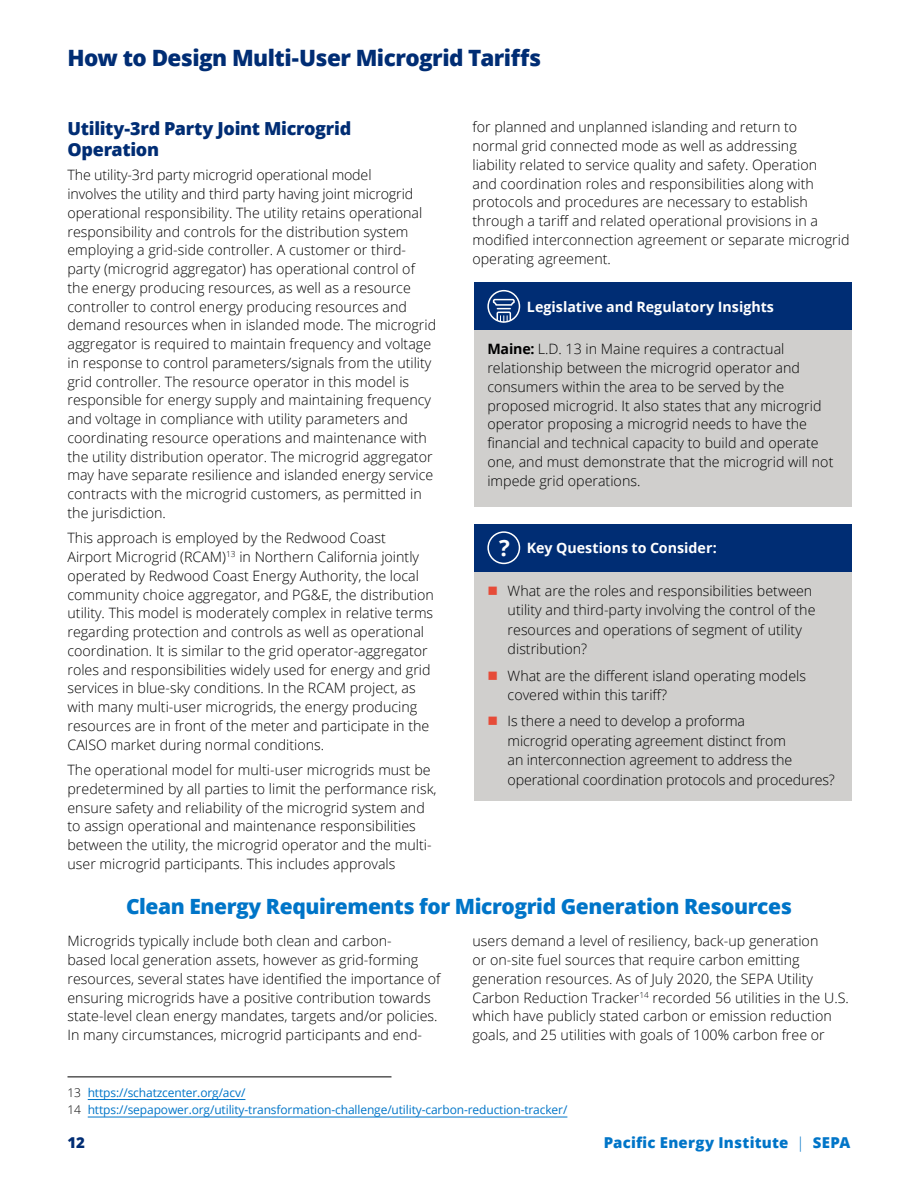
<style>
.page{position:relative;width:918px;height:1188px;background:#fff}
.page>*{position:absolute;margin:0;border:0;box-sizing:border-box;transform-origin:0 0}
.t1{font:800 22.5px "Open Sans";letter-spacing:-.025em;color:#002d74}
.t2{font:700 22.5px "Open Sans";color:#fff}
.t3{font:800 21px "Open Sans";letter-spacing:-.02em;color:#0075c8}
.t4{font:800 18px/21px "Open Sans";letter-spacing:-.02em;color:#002d74}
.t5{font:800 15px "Open Sans";letter-spacing:.02em;color:#0075c8}
.t6{font:800 15px "Open Sans";color:#002d74}
.t7{font:300 14.25px/18.8px "Open Sans";color:#000}
.t8{font:700 14.25px "Open Sans";color:#fff}
.t9{font:12px/17.5px "Open Sans";letter-spacing:-.01em;color:#0075c8}
.s1{font-weight:700}
.s2{color:#e64b38}
.s3{font-weight:300;color:#000}
.s4{font-weight:300}
</style>
<div class="page">
<hr style="left:68px;top:1077px;width:324px;height:1px;background:#000">
<hr style="left:88px;top:1099px;width:157px;height:1px;background:#0075c8">
<hr style="left:88px;top:1117px;width:479px;height:1px;background:#0075c8">
<div style="left:474px;top:524px;width:378px;height:277px;background:#d0cfcd"></div>
<div style="left:474px;top:284px;width:378px;height:223px;background:#d0cfcd"></div>
<div style="left:474px;top:524px;width:378px;height:47px;background:#002d74"></div>
<div style="left:474px;top:283px;width:378px;height:47px;background:#002d74"></div>
<div style="left:487px;top:290px;width:33px;height:33px;border:2px solid #fff;border-radius:50%"></div>
<svg style="left:492px;top:298px;width:24px;height:24px"></svg>
<div style="left:487px;top:531px;width:33px;height:33px;border:2px solid #fff;border-radius:50%"></div>
<h1 class="t1" style="left:68px;top:41px;width:475px">How to Design Multi-User Microgrid Tariffs</h1>
<p class="t4" style="left:68px;top:117px;width:285px">Utility-3rd Party Joint Microgrid<br>Operation</p>
<p class="t7" style="left:68px;top:165px;width:370px">The utility-3rd party microgrid operational model<br>involves the utility and third party having joint microgrid operational responsibility. The utility retains operational responsibility and controls for the distribution system employing a grid-side controller. A customer or third&shy;party (microgrid aggregator) has operational control of the energy producing resources, as well as a resource controller to control energy producing resources and demand resources when in islanded mode. The microgrid aggregator is required to maintain frequency and voltage in response to control parameters/signals from the utility grid controller. The resource operator in this model is responsible for energy supply and maintaining frequency and voltage in compliance with utility parameters and coordinating resource operations and maintenance with the utility distribution operator. The microgrid aggregator may have separate resilience and islanded energy service contracts with the microgrid customers, as permitted in the jurisdiction.</p>
<p class="t7" style="left:68px;top:529px;width:368px">This approach is employed by the Redwood Coast<br>Airport Microgrid (RCAM)<sup>13</sup> in Northern California jointly operated by Redwood Coast Energy Authority, the local community choice aggregator, and PG&amp;E, the distribution utility. This model is moderately complex in relative terms regarding protection and controls as well as operational coordination. It is similar to the grid operator-aggregator roles and responsibilities widely used for energy and grid services in blue-sky conditions. In the RCAM project, as with many multi-user microgrids, the energy producing resources are in front of the meter and participate in the CAISO market during normal conditions.</p>
<p class="t7" style="left:68px;top:760px;width:371px">The operational model for multi-user microgrids must be predetermined by all parties to limit the performance risk, ensure safety and reliability of the microgrid system and to assign operational and maintenance responsibilities between the utility, the microgrid operator and the multi&shy;user microgrid participants. This includes approvals</p>
<p class="t7" style="left:472px;top:117px;width:379px">for planned and unplanned islanding and return to<br>normal grid connected mode as well as addressing<br>liability related to service quality and safety. Operation<br>and coordination roles and responsibilities along with protocols and procedures are necessary to establish through a tariff and related operational provisions in a modified interconnection agreement or separate microgrid operating agreement.</p>
<p class="t8" style="left:527px;top:297px;width:249px">Legislative and Regulatory Insights</p>
<p class="t7" style="left:487px;top:339px;width:348px"><span class="s1">Maine:</span> L.D. 13 in Maine requires a contractual relationship between the microgrid operator and consumers within the area to be served by the proposed microgrid. It also states that any microgrid operator proposing a microgrid needs to have the financial and technical capacity to build and operate one, and must demonstrate that the microgrid will not impede grid operations.</p>
<h1 class="t2" style="left:499px;top:532px;width:12px">?</h1>
<p class="t8" style="left:527px;top:538px;width:191px">Key Questions to Consider:</p>
<p class="t7" style="left:508px;top:580px;width:309px;line-height:19.5px;text-indent:-20px"><span class="s2">■</span> What are the roles and responsibilities between utility and third-party involving the control of the resources and operations of segment of utility distribution?</p>
<p class="t7" style="left:508px;top:665px;width:300px;line-height:19.5px;text-indent:-20px"><span class="s2">■</span> What are the different island operating models covered within this tariff?</p>
<p class="t7" style="left:508px;top:711px;width:329px;line-height:19.5px;text-indent:-20px"><span class="s2">■</span> Is there a need to develop a proforma<br>microgrid operating agreement distinct from<br>an interconnection agreement to address the operational coordination protocols and procedures?</p>
<h2 class="t3" style="left:126px;top:891px;width:667px">Clean Energy Requirements for Microgrid Generation Resources</h2>
<p class="t7" style="left:68px;top:931px;width:375px">Microgrids typically include both clean and carbon-<br>based local generation assets, however as grid-forming resources, several states have identified the importance of ensuring microgrids have a positive contribution towards state-level clean energy mandates, targets and/or policies.<br>In many circumstances, microgrid participants and end-</p>
<p class="t7" style="left:472px;top:931px;width:378px">users demand a level of resiliency, back-up generation<br>or on-site fuel sources that require carbon emitting generation resources. As of July 2020, the SEPA Utility Carbon Reduction Tracker<sup>14</sup> recorded 56 utilities in the U.S. which have publicly stated carbon or emission reduction goals, and 25 utilities with goals of 100% carbon free or</p>
<p class="t9" style="left:68px;top:1083px;width:501px"><span class="s3">13</span> https://schatzcenter.org/acv/<br><span class="s3">14</span> https://sepapower.org/utility-transformation-challenge/utility-carbon-reduction-tracker/</p>
<p class="t6" style="left:68px;top:1131px;width:19px">12</p>
<p class="t5" style="left:604px;top:1131px;width:248px">Pacific Energy Institute <span class="s4">|</span> SEPA</p>
</div>
